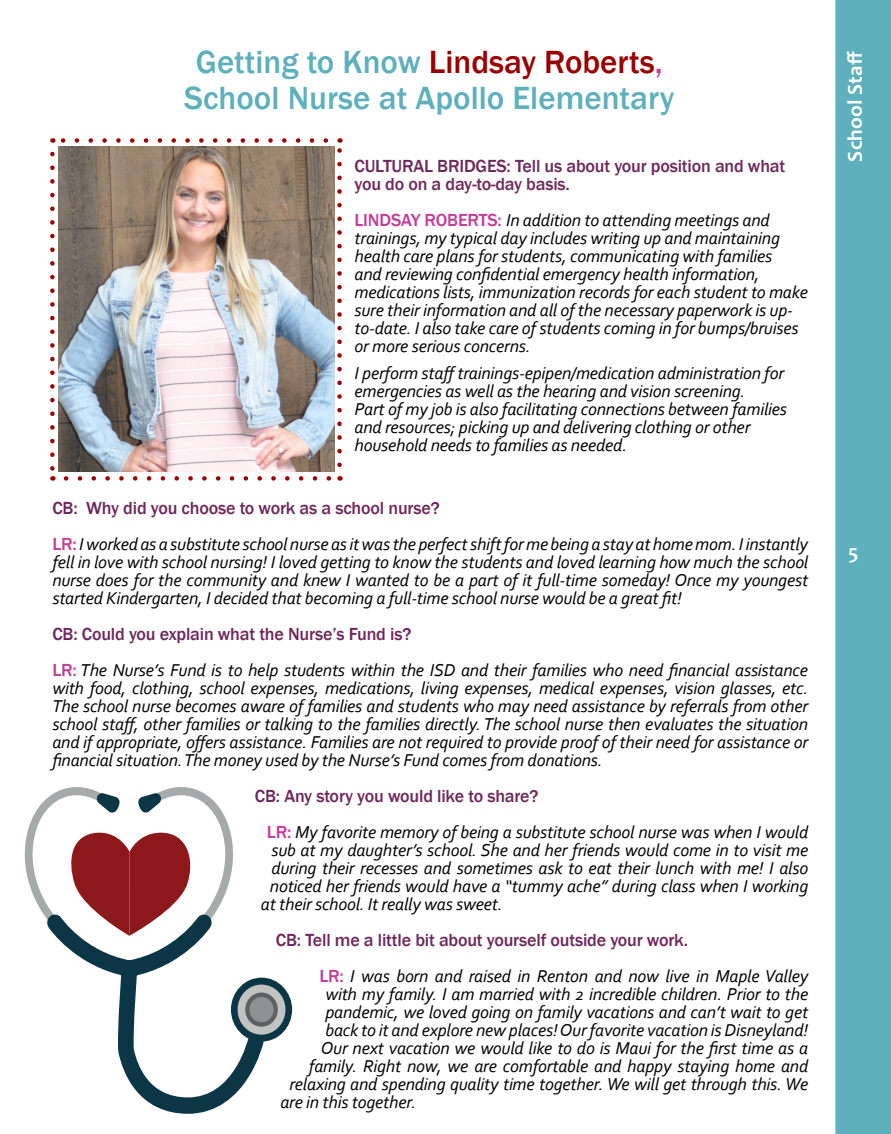
<style>
.page{position:relative;width:891px;height:1134px;background:#fff}
.page>*{position:absolute;margin:0;border:0;box-sizing:border-box;transform-origin:0 0}
.t1{font:500 33px/36px "Franklin Gothic";color:#5eb0bc;text-align:center}
.t2{font:700 21px "Candara";color:#fff}
.t3{font:italic 18px/18px "Corbel";letter-spacing:-.01em;color:#000}
.t4{font:500 18px/18px "Franklin Gothic";letter-spacing:-.01em;color:#6e285b}
.s1{color:#900}
.s2{color:#c43d96}
.s3{font-family:"Franklin Gothic";font-weight:500;font-style:normal;color:#c43d96}
</style>
<div class="page">
<div style="left:835px;top:0;width:56px;height:1134px;background:#5eb0bc"></div>
<img style="left:59px;top:146px;width:275px;height:325px">
<svg style="left:55px;top:936px;width:215px;height:178px"></svg>
<svg style="left:24px;top:787px;width:209px;height:149px"></svg>
<div style="left:231px;top:978px;width:61px;height:64px;background:#0c3646;border-radius:50%"></div>
<div style="left:238px;top:985px;width:47px;height:50px;background:#c1c3c3;border-radius:50%"></div>
<div style="left:247px;top:995px;width:29px;height:29px;background:#8e9192;border-radius:50%"></div>
<div style="left:245px;top:993px;width:33px;height:34px;border:4px solid #5d6162;border-radius:50%"></div>
<svg style="left:66px;top:476px;width:265px;height:5px"></svg>
<svg style="left:60px;top:138px;width:266px;height:5px"></svg>
<svg style="left:50px;top:154px;width:5px;height:327px"></svg>
<svg style="left:337px;top:138px;width:5px;height:327px"></svg>
<h1 class="t1" style="left:184px;top:44px;width:492px">Getting to Know <span class="s1">Lindsay Roberts</span><span class="s2">,<br></span>School Nurse at Apollo Elementary</h1>
<p class="t4" style="left:355px;top:157px;width:432px">CULTURAL BRIDGES: Tell us about your position and what you do on a day-to-day basis.</p>
<p class="t3" style="left:355px;top:210px;width:455px"><span class="s3">LINDSAY ROBERTS:</span> In addition to attending meetings and trainings, my typical day includes writing up and maintaining health care plans for students, communicating with families<br>and reviewing confidential emergency health information, medications lists, immunization records for each student to make sure their information and all of the necessary paperwork is up&shy;to-date. I also take care of students coming in for bumps/bruises or more serious concerns.</p>
<p class="t3" style="left:355px;top:363px;width:434px">I perform staff trainings-epipen/medication administration for emergencies as well as the hearing and vision screening.<br>Part of my job is also facilitating connections between families and resources; picking up and delivering clothing or other household needs to families as needed.</p>
<p class="t4" style="left:52px;top:499px;width:389px">CB: Why did you choose to work as a school nurse?</p>
<p class="t3" style="left:52px;top:534px;width:757px;text-align:justify"><span class="s3">LR:</span> I worked as a substitute school nurse as it was the perfect shift for me being a stay at home mom. I instantly fell in love with school nursing! I loved getting to know the students and loved learning how much the school nurse does for the community and knew I wanted to be a part of it full-time someday! Once my youngest started Kindergarten, I decided that becoming a full-time school nurse would be a great fit!</p>
<p class="t4" style="left:52px;top:625px;width:361px">CB: Could you explain what the Nurse’s Fund is?</p>
<p class="t3" style="left:52px;top:660px;width:757px;text-align:justify"><span class="s3">LR:</span> The Nurse’s Fund is to help students within the ISD and their families who need financial assistance with food, clothing, school expenses, medications, living expenses, medical expenses, vision glasses, etc.<br>The school nurse becomes aware of families and students who may need assistance by referrals from other school staff, other families or talking to the families directly. The school nurse then evaluates the situation and if appropriate, offers assistance. Families are not required to provide proof of their need for assistance or financial situation. The money used by the Nurse’s Fund comes from donations.</p>
<p class="t4" style="left:255px;top:787px;width:285px">CB: Any story you would like to share?</p>
<p class="t3" style="left:267px;top:822px;width:543px"><span class="s3">LR:</span> My favorite memory of being a substitute school nurse was when I would</p>
<p class="t3" style="left:271px;top:840px;width:538px">sub at my daughter’s school. She and her friends would come in to visit me</p>
<p class="t3" style="left:271px;top:858px;width:538px">during their recesses and sometimes ask to eat their lunch with me! I also</p>
<p class="t3" style="left:270px;top:876px;width:540px">noticed her friends would have a “tummy ache” during class when I working</p>
<p class="t3" style="left:261px;top:894px;width:243px">at their school. It really was sweet.</p>
<p class="t4" style="left:276px;top:931px;width:414px">CB: Tell me a little bit about yourself outside your work.</p>
<p class="t3" style="left:319px;top:966px;width:490px"><span class="s3">LR:</span> I was born and raised in Renton and now live in Maple Valley</p>
<p class="t3" style="left:325px;top:984px;width:484px">with my family. I am married with 2 incredible children. Prior to the</p>
<p class="t3" style="left:325px;top:1002px;width:484px">pandemic, we loved going on family vacations and can’t wait to get</p>
<p class="t3" style="left:325px;top:1020px;width:484px">back to it and explore new places! Our favorite vacation is Disneyland!</p>
<p class="t3" style="left:321px;top:1038px;width:489px">Our next vacation we would like to do is Maui for the first time as a</p>
<p class="t3" style="left:309px;top:1056px;width:501px">family. Right now, we are comfortable and happy staying home and</p>
<p class="t3" style="left:289px;top:1074px;width:520px">relaxing and spending quality time together. We will get through this. We</p>
<p class="t3" style="left:280px;top:1092px;width:137px">are in this together.</p>
<p class="t2" style="left:844px;top:163px;width:138px;rotate:-90deg">Middle chools</p>
<p class="t2" style="left:842px;top:162px;width:112px;rotate:-90deg">School Staff</p>
<p class="t2" style="left:848px;top:539px;width:11px">5</p>
</div>
